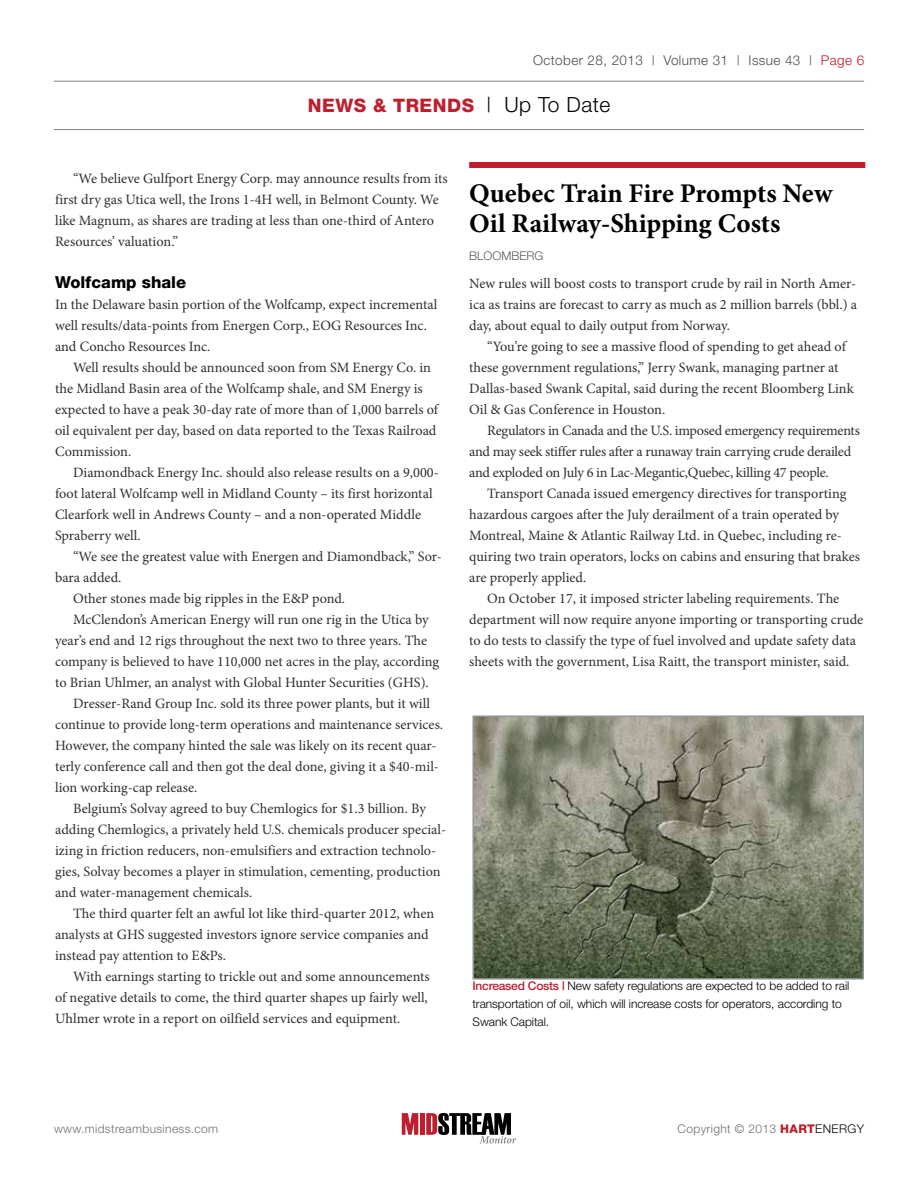
<style>
.page{position:relative;width:918px;height:1188px;background:#fff}
.page>*{position:absolute;margin:0;border:0;box-sizing:border-box;transform-origin:0 0}
.t1{font:700 27px/30px "Minion Pro";color:#000}
.t2{font:800 18.6px "Helvetica Neue";letter-spacing:.025em;color:#be1e2d}
.t3{font:800 16.5px "Helvetica Neue";color:#000}
.t4{font:14.25px/21px "Minion Pro";letter-spacing:-.005em;color:#2e2e2f}
.t5{font:300 13.5px "Helvetica Neue";letter-spacing:.03em;color:#4d4d4f}
.t6{font:300 12px/18px "Helvetica Neue";letter-spacing:-.005em;color:#000}
.t7{font:300 12px "Helvetica Neue";letter-spacing:.03em;color:#6d6e71}
.t8{font:300 12px "Helvetica Neue";color:#58595b}
.s1{color:#be1e2d}
.s2{font-weight:300;font-size:21px;color:#000}
.s3{font-weight:500;color:#be1e2d}
.s4{font-weight:800;color:#be1e2d}
.s5{color:#000}
</style>
<div class="page">
<hr style="left:54px;top:81px;width:810px;height:1px;background:#808285">
<hr style="left:54px;top:129px;width:810px;height:1px;background:#808285">
<svg style="left:402px;top:1113px;width:16px;height:22px"></svg>
<div style="left:420px;top:1113px;width:5px;height:22px;background:#be1e2d"></div>
<svg style="left:426px;top:1113px;width:90px;height:30px"></svg>
<div style="left:469px;top:162px;width:396px;height:6px;background:#be1e2d"></div>
<img style="left:475px;top:718px;width:387px;height:260px">
<div style="left:473px;top:716px;width:391px;height:264px;border:1px solid #939598"></div>
<p class="t5" style="left:533px;top:52px;width:333px">October 28, 2013 | Volume 31 | Issue 43 | <span class="s1">Page 6</span></p>
<h2 class="t2" style="left:308px;top:94px;width:304px">NEWS &amp; TRENDS <span class="s2">| Up To Date</span></h2>
<p class="t4" style="left:55px;top:168px;width:394px;text-indent:18px">“We believe Gulfport Energy Corp. may announce results from its first dry gas Utica well, the Irons 1-4H well, in Belmont County. We like Magnum, as shares are trading at less than one-third of Antero Resources’ valuation.”</p>
<p class="t3" style="left:55px;top:272px;width:133px">WOLFCAMP SHALE</p>
<p class="t4" style="left:55px;top:294px;width:384px">In the Delaware basin portion of the Wolfcamp, expect incremental well results/data-points from Energen Corp., EOG Resources Inc. and Concho Resources Inc.</p>
<p class="t4" style="left:55px;top:357px;width:385px;text-indent:18px">Well results should be announced soon from SM Energy Co. in the Midland Basin area of the Wolfcamp shale, and SM Energy is expected to have a peak 30-day rate of more than of 1,000 barrels of oil equivalent per day, based on data reported to the Texas Railroad Commission.</p>
<p class="t4" style="left:55px;top:462px;width:385px;text-indent:18px">Diamondback Energy Inc. should also release results on a 9,000- foot lateral Wolfcamp well in Midland County – its first horizontal Clearfork well in Andrews County – and a non-operated Middle Spraberry well.</p>
<p class="t4" style="left:73px;top:546px;width:370px">“We see the greatest value with Energen and Diamondback,” Sor-</p>
<p class="t4" style="left:55px;top:567px;width:68px">bara added.</p>
<p class="t4" style="left:73px;top:588px;width:274px">Other stones made big ripples in the E&amp;P pond.</p>
<p class="t4" style="left:73px;top:609px;width:357px">McClendon’s American Energy will run one rig in the Utica by</p>
<p class="t4" style="left:55px;top:630px;width:373px">year’s end and 12 rigs throughout the next two to three years. The</p>
<p class="t4" style="left:55px;top:651px;width:386px">company is believed to have 110,000 net acres in the play, according</p>
<p class="t4" style="left:55px;top:672px;width:375px">to Brian Uhlmer, an analyst with Global Hunter Securities (GHS).</p>
<p class="t4" style="left:73px;top:693px;width:358px">Dresser-Rand Group Inc. sold its three power plants, but it will</p>
<p class="t4" style="left:55px;top:714px;width:390px">continue to provide long-term operations and maintenance services.</p>
<p class="t4" style="left:55px;top:735px;width:383px">However, the company hinted the sale was likely on its recent quar-</p>
<p class="t4" style="left:55px;top:756px;width:385px">terly conference call and then got the deal done, giving it a $40-mil-</p>
<p class="t4" style="left:55px;top:777px;width:144px">lion working-cap release.</p>
<p class="t4" style="left:73px;top:798px;width:354px">Belgium’s Solvay agreed to buy Chemlogics for $1.3 billion. By</p>
<p class="t4" style="left:55px;top:819px;width:393px">adding Chemlogics, a privately held U.S. chemicals producer special-</p>
<p class="t4" style="left:55px;top:840px;width:383px">izing in friction reducers, non-emulsifiers and extraction technolo-</p>
<p class="t4" style="left:55px;top:861px;width:387px">gies, Solvay becomes a player in stimulation, cementing, production</p>
<p class="t4" style="left:55px;top:882px;width:199px">and water-management chemicals.</p>
<p class="t4" style="left:73px;top:903px;width:363px">The third quarter felt an awful lot like third-quarter 2012, when</p>
<p class="t4" style="left:55px;top:924px;width:375px">analysts at GHS suggested investors ignore service companies and</p>
<p class="t4" style="left:55px;top:945px;width:172px">instead pay attention to E&amp;Ps.</p>
<p class="t4" style="left:73px;top:966px;width:358px">With earnings starting to trickle out and some announcements</p>
<p class="t4" style="left:55px;top:987px;width:374px">of negative details to come, the third quarter shapes up fairly well,</p>
<p class="t4" style="left:55px;top:1008px;width:347px">Uhlmer wrote in a report on oilfield services and equipment.</p>
<h1 class="t1" style="left:469px;top:178px;width:365px">Quebec Train Fire Prompts New<br>Oil Railway-Shipping Costs</h1>
<p class="t8" style="left:469px;top:248px;width:67px">BLOOMBERG</p>
<p class="t4" style="left:469px;top:273px;width:389px;text-align:justify">New rules will boost costs to transport crude by rail in North Amer&shy;ica as trains are forecast to carry as much as 2 million barrels (bbl.) a day, about equal to daily output from Norway.</p>
<p class="t4" style="left:469px;top:336px;width:386px;text-indent:18px">“You’re going to see a massive flood of spending to get ahead of these government regulations,” Jerry Swank, managing partner at Dallas-based Swank Capital, said during the recent Bloomberg Link Oil &amp; Gas Conference in Houston.</p>
<p class="t4" style="left:469px;top:420px;width:392px;text-indent:18px">Regulators in Canada and the U.S. imposed emergency requirements and may seek stiffer rules after a runaway train carrying crude derailed and exploded on July 6 in Lac-Megantic,Quebec, killing 47 people.</p>
<p class="t4" style="left:469px;top:483px;width:393px;text-indent:18px">Transport Canada issued emergency directives for transporting hazardous cargoes after the July derailment of a train operated by Montreal, Maine &amp; Atlantic Railway Ltd. in Quebec, including re&shy;quiring two train operators, locks on cabins and ensuring that brakes are properly applied.</p>
<p class="t4" style="left:469px;top:588px;width:396px;text-indent:18px">On October 17, it imposed stricter labeling requirements. The department will now require anyone importing or transporting crude to do tests to classify the type of fuel involved and update safety data sheets with the government, Lisa Raitt, the transport minister, said.</p>
<p class="t6" style="left:472px;top:976px;width:379px"><span class="s3">Increased Costs |</span> New safety regulations are expected to be added to rail transportation of oil, which will increase costs for operators, according to<br>Swank Capital.</p>
<p class="t7" style="left:54px;top:1122px;width:166px">www.midstreambusiness.com</p>
<p class="t7" style="left:678px;top:1122px;width:188px">Copyright © 2013 <span class="s4">HART</span><span class="s5">Energy</span></p>
</div>
